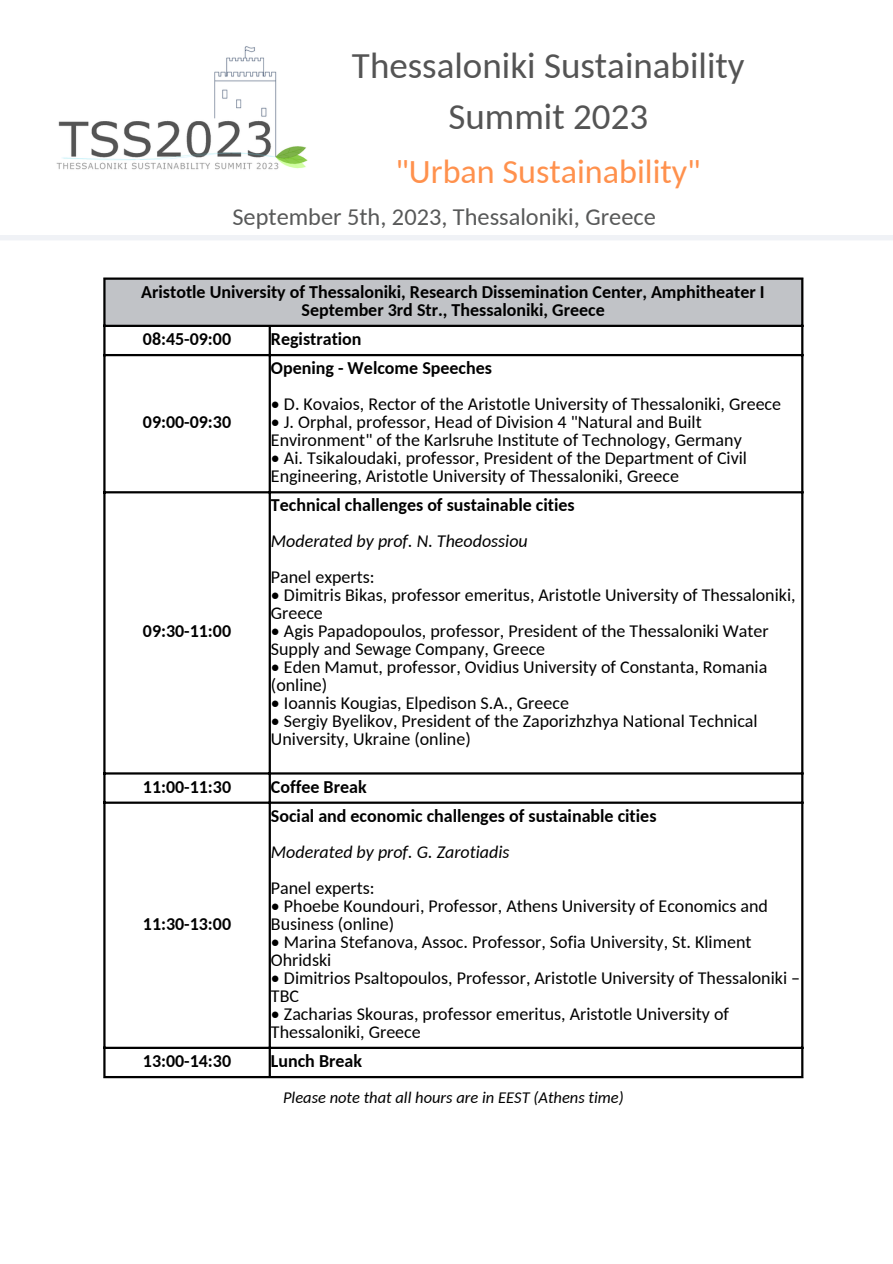
<style>
.page{position:relative;width:893px;height:1264px;background:#fff}
.page>*{position:absolute;margin:0;border:0;box-sizing:border-box;transform-origin:0 0}
.t1{font:36.9px/51.2px "Carlito";color:#545454;text-align:center}
.t2{font:34.05px "Carlito";color:#ff914d}
.t3{font:24.3px "Carlito";color:#585959}
.t4{font:18px/18px "Carlito";color:#000}
.t5{font:700 18px "Carlito";color:#000}
.t6{font:italic 18px "Carlito";color:#000}
.t7{font:italic 16.5px "Carlito";color:#000}
</style>
<div class="page">
<div style="left:104px;top:278px;width:698px;height:48px;background:#c1c3c7"></div>
<hr style="left:103px;top:280px;width:2px;height:795px;background:#000">
<hr style="left:268px;top:327px;width:3px;height:748px;background:#000">
<hr style="left:801px;top:280px;width:2px;height:795px;background:#000">
<hr style="left:103px;top:277px;width:700px;height:3px;background:#000">
<hr style="left:103px;top:325px;width:700px;height:2px;background:#000">
<hr style="left:103px;top:354px;width:700px;height:2px;background:#000">
<hr style="left:103px;top:491px;width:700px;height:2px;background:#000">
<hr style="left:103px;top:772px;width:700px;height:2px;background:#000">
<hr style="left:103px;top:801px;width:700px;height:2px;background:#000">
<hr style="left:103px;top:1046px;width:700px;height:2px;background:#000">
<hr style="left:103px;top:1075px;width:700px;height:3px;background:#000">
<div style="left:0;top:235px;width:892px;height:5px;background:#f0f2f6"></div>
<img style="left:56px;top:46px;width:252px;height:124px">
<p class="t1" style="left:352px;top:44px;width:394px">Thessaloniki Sustainability<br>Summit 2023</p>
<p class="t2" style="left:395px;top:157px;width:307px">"Urban Sustainability"</p>
<p class="t3" style="left:232px;top:207px;width:425px">September 5th, 2023, Thessaloniki, Greece</p>
<p class="t5" style="left:141px;top:284px;width:624px">Aristotle University of Thessaloniki, Research Dissemination Center, Amphitheater I</p>
<p class="t5" style="left:301px;top:302px;width:305px">September 3rd Str., Thessaloniki, Greece</p>
<p class="t5" style="left:143px;top:331px;width:90px">08:45-09:00</p>
<p class="t5" style="left:271px;top:331px;width:92px">Registration</p>
<p class="t5" style="left:143px;top:414px;width:90px">09:00-09:30</p>
<p class="t5" style="left:143px;top:624px;width:90px">09:30-11:00</p>
<p class="t5" style="left:271px;top:361px;width:222px">Opening - Welcome Speeches</p>
<p class="t4" style="left:271px;top:397px;width:511px">• D. Kovaios, Rector of the Aristotle University of Thessaloniki, Greece</p>
<p class="t4" style="left:271px;top:414px;width:472px">• J. Orphal, professor, Head of Division 4 "Natural and Built<br>Environment" of the Karlsruhe Institute of Technology, Germany</p>
<p class="t4" style="left:271px;top:450px;width:477px">• Ai. Tsikaloudaki, professor, President of the Department of Civil<br>Engineering, Aristotle University of Thessaloniki, Greece</p>
<p class="t5" style="left:271px;top:498px;width:305px">Technical challenges of sustainable cities</p>
<p class="t6" style="left:271px;top:534px;width:258px">Moderated by prof. N. Theodossiou</p>
<p class="t4" style="left:271px;top:570px;width:105px">Panel experts:</p>
<p class="t4" style="left:271px;top:588px;width:526px">• Dimitris Bikas, professor emeritus, Aristotle University of Thessaloniki,<br>Greece</p>
<p class="t4" style="left:271px;top:624px;width:499px">• Agis Papadopoulos, professor, President of the Thessaloniki Water<br>Supply and Sewage Company, Greece</p>
<p class="t4" style="left:271px;top:660px;width:498px">• Eden Mamut, professor, Ovidius University of Constanta, Romania (online)</p>
<p class="t4" style="left:271px;top:696px;width:299px">• Ioannis Kougias, Elpedison S.A., Greece</p>
<p class="t4" style="left:271px;top:713px;width:488px">• Sergiy Byelikov, President of the Zaporizhzhya National Technical<br>University, Ukraine (online)</p>
<p class="t5" style="left:143px;top:779px;width:90px">11:00-11:30</p>
<p class="t5" style="left:271px;top:779px;width:97px">Coffee Break</p>
<p class="t5" style="left:143px;top:916px;width:90px">11:30-13:00</p>
<p class="t5" style="left:271px;top:808px;width:387px">Social and economic challenges of sustainable cities</p>
<p class="t6" style="left:271px;top:844px;width:240px">Moderated by prof. G. Zarotiadis</p>
<p class="t4" style="left:271px;top:880px;width:105px">Panel experts:</p>
<p class="t4" style="left:271px;top:898px;width:498px">• Phoebe Koundouri, Professor, Athens University of Economics and<br>Business (online)</p>
<p class="t4" style="left:271px;top:934px;width:482px">• Marina Stefanova, Assoc. Professor, Sofia University, St. Kliment<br>Ohridski</p>
<p class="t4" style="left:271px;top:970px;width:530px">• Dimitrios Psaltopoulos, Professor, Aristotle University of Thessaloniki –<br>TBC</p>
<p class="t4" style="left:271px;top:1006px;width:459px">• Zacharias Skouras, professor emeritus, Aristotle University of<br>Thessaloniki, Greece</p>
<p class="t5" style="left:143px;top:1053px;width:90px">13:00-14:30</p>
<p class="t5" style="left:271px;top:1053px;width:93px">Lunch Break</p>
<p class="t7" style="left:283px;top:1090px;width:342px">Please note that all hours are in EEST (Athens time)</p>
</div>
